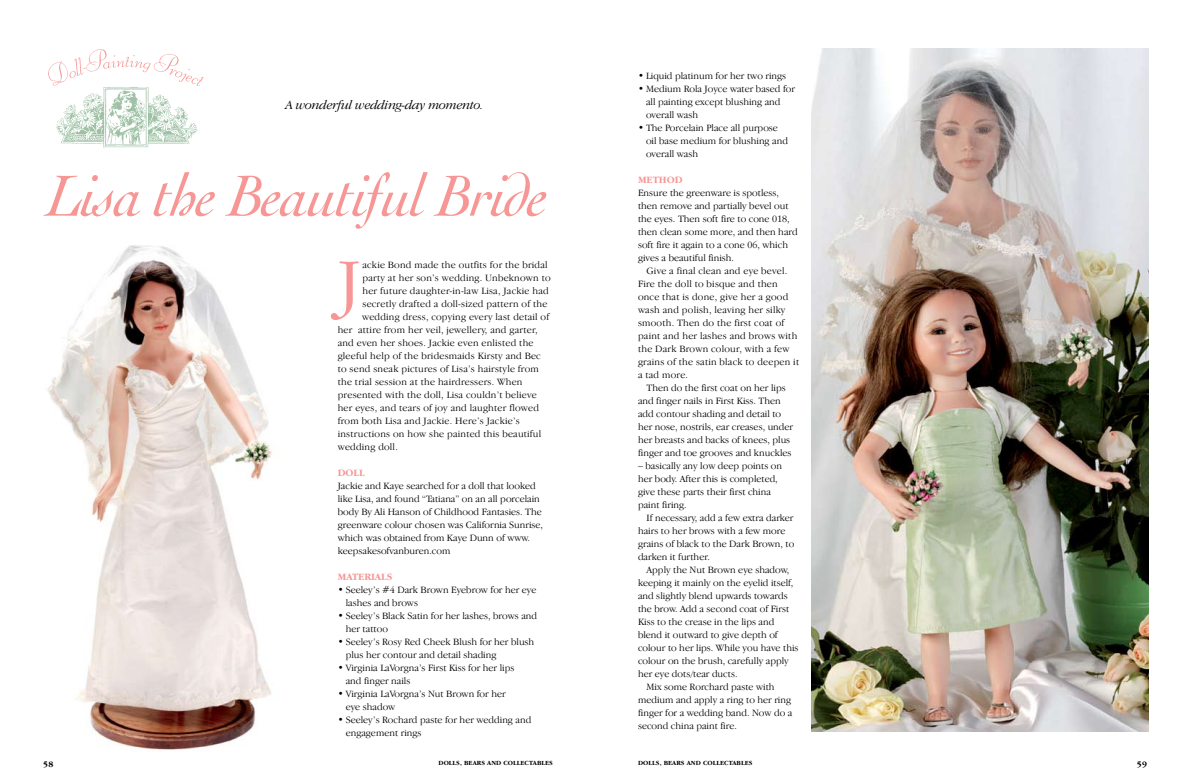
<style>
.page{position:relative;width:1191px;height:783px;background:#fff}
.page>*{position:absolute;margin:0;border:0;box-sizing:border-box;transform-origin:0 0}
.t1{font:300 71.9px "Garamond IT Cby BT";color:#f69795}
.t2{font:italic 61px "Cochin";letter-spacing:-.025em;color:#f69795}
.t3{font:italic 300 13px "Garamond IT Cby BT";letter-spacing:-.02em;color:#000}
.t4{font:300 10px/13px "Garamond IT Cby BT";color:#000}
.t5{font:300 10px/13px "Garamond IT Cby BT";letter-spacing:.02em;color:#000}
.t6{font:700 10px "Garamond IT Cby BT";color:#f69795}
.t7{font:700 8.5px "Garamond IT Cby BT";color:#000}
.t8{font:700 6.5px "Garamond IT Cby BT";letter-spacing:.015em;color:#000}
</style>
<div class="page">
<img style="left:48px;top:49px;width:143px;height:27px">
<img style="left:48px;top:76px;width:156px;height:72px">
<img style="left:47px;top:245px;width:225px;height:505px">
<img style="left:812px;top:48px;width:336px;height:683px">
<h3 class="t3" style="left:286px;top:97px;width:200px">A wonderful wedding-day momento.</h3>
<h2 class="t2" style="left:47px;top:161px;width:503px">Lisa the Beautiful Bride</h2>
<h1 class="t1" style="left:338px;top:241px;width:25px">J</h1>
<p class="t5" style="left:362px;top:258px;width:187px">ackie Bond made the outfits for the bridal</p>
<p class="t5" style="left:362px;top:271px;width:190px">party at her son’s wedding. Unbeknown to</p>
<p class="t5" style="left:362px;top:284px;width:188px">her future daughter-in-law Lisa, Jackie had</p>
<p class="t5" style="left:362px;top:297px;width:186px">secretly drafted a doll-sized pattern of the</p>
<p class="t5" style="left:362px;top:310px;width:189px">wedding dress, copying every last detail of</p>
<p class="t5" style="left:338px;top:323px;width:201px">her attire from her veil, jewellery, and garter,</p>
<p class="t5" style="left:338px;top:336px;width:197px">and even her shoes. Jackie even enlisted the</p>
<p class="t5" style="left:338px;top:349px;width:205px">gleeful help of the bridesmaids Kirsty and Bec</p>
<p class="t5" style="left:338px;top:362px;width:203px">to send sneak pictures of Lisa’s hairstyle from</p>
<p class="t5" style="left:338px;top:375px;width:186px">the trial session at the hairdressers. When</p>
<p class="t5" style="left:338px;top:388px;width:200px">presented with the doll, Lisa couldn’t believe</p>
<p class="t5" style="left:338px;top:401px;width:203px">her eyes, and tears of joy and laughter flowed</p>
<p class="t5" style="left:338px;top:414px;width:183px">from both Lisa and Jackie. Here’s Jackie’s</p>
<p class="t5" style="left:338px;top:427px;width:205px">instructions on how she painted this beautiful</p>
<p class="t5" style="left:338px;top:440px;width:62px">wedding doll.</p>
<p class="t6" style="left:338px;top:467px;width:28px">DOLL</p>
<p class="t4" style="left:338px;top:479px;width:207px">Jackie and Kaye searched for a doll that looked like Lisa, and found “Tatiana” on an all porcelain body By Ali Hanson of Childhood Fantasies. The greenware colour chosen was California Sunrise, which was obtained from Kaye Dunn of www. keepsakesofvanburen.com</p>
<p class="t6" style="left:338px;top:571px;width:56px">MATERIALS</p>
<p class="t4" style="left:346px;top:583px;width:192px;text-indent:-8px">• Seeley’s #4 Dark Brown Eyebrow for her eye lashes and brows</p>
<p class="t4" style="left:346px;top:609px;width:193px;text-indent:-8px">• Seeley’s Black Satin for her lashes, brows and her tattoo</p>
<p class="t4" style="left:346px;top:635px;width:190px;text-indent:-8px">• Seeley’s Rosy Red Cheek Blush for her blush plus her contour and detail shading</p>
<p class="t4" style="left:346px;top:661px;width:170px;text-indent:-8px">• Virginia LaVorgna’s First Kiss for her lips and finger nails</p>
<p class="t4" style="left:346px;top:687px;width:161px;text-indent:-8px">• Virginia LaVorgna’s Nut Brown for her eye shadow</p>
<p class="t4" style="left:346px;top:713px;width:187px;text-indent:-8px">• Seeley’s Rochard paste for her wedding and engagement rings</p>
<p class="t4" style="left:638px;top:69px;width:150px">• Liquid platinum for her two rings</p>
<p class="t4" style="left:646px;top:82px;width:151px;text-indent:-8px">• Medium Rola Joyce water based for all painting except blushing and overall wash</p>
<p class="t4" style="left:646px;top:121px;width:143px;text-indent:-8px">• The Porcelain Place all purpose oil base medium for blushing and overall wash</p>
<p class="t6" style="left:638px;top:174px;width:46px">METHOD</p>
<p class="t4" style="left:638px;top:186px;width:161px">Ensure the greenware is spotless, then remove and partially bevel out the eyes. Then soft fire to cone 018, then clean some more, and then hard soft fire it again to a cone 06, which gives a beautiful finish.</p>
<p class="t5" style="left:638px;top:264px;width:163px;text-indent:9px">Give a final clean and eye bevel.<br>Fire the doll to bisque and then once that is done, give her a good wash and polish, leaving her silky smooth. Then do the first coat of paint and her lashes and brows with the Dark Brown colour, with a few grains of the satin black to deepen it a tad more.</p>
<p class="t4" style="left:638px;top:381px;width:157px;text-indent:9px">Then do the first coat on her lips and finger nails in First Kiss. Then add contour shading and detail to her nose, nostrils, ear creases, under her breasts and backs of knees, plus finger and toe grooves and knuckles</p>
<p class="t4" style="left:638px;top:459px;width:146px">– basically any low deep points on her body. After this is completed, give these parts their first china paint firing.</p>
<p class="t4" style="left:638px;top:511px;width:158px;text-indent:9px">If necessary, add a few extra darker hairs to her brows with a few more grains of black to the Dark Brown, to darken it further.</p>
<p class="t4" style="left:646px;top:563px;width:144px">Apply the Nut Brown eye shadow,</p>
<p class="t4" style="left:638px;top:576px;width:157px">keeping it mainly on the eyelid itself,</p>
<p class="t4" style="left:638px;top:589px;width:151px">and slightly blend upwards towards</p>
<p class="t4" style="left:638px;top:602px;width:153px">the brow. Add a second coat of First</p>
<p class="t4" style="left:638px;top:615px;width:138px">Kiss to the crease in the lips and</p>
<p class="t4" style="left:638px;top:628px;width:141px">blend it outward to give depth of</p>
<p class="t4" style="left:638px;top:641px;width:162px">colour to her lips. While you have this</p>
<p class="t4" style="left:638px;top:654px;width:152px">colour on the brush, carefully apply</p>
<p class="t4" style="left:638px;top:667px;width:101px">her eye dots/tear ducts.</p>
<p class="t4" style="left:646px;top:680px;width:130px">Mix some Rorchard paste with</p>
<p class="t4" style="left:638px;top:693px;width:155px">medium and apply a ring to her ring</p>
<p class="t4" style="left:638px;top:706px;width:156px">finger for a wedding band. Now do a</p>
<p class="t4" style="left:638px;top:719px;width:100px">second china paint fire.</p>
<p class="t7" style="left:43px;top:759px;width:12px">58</p>
<p class="t8" style="left:438px;top:759px;width:116px">DOLLS, BEARS AND COLLECTABLES</p>
<p class="t8" style="left:638px;top:759px;width:116px">DOLLS, BEARS AND COLLECTABLES</p>
<p class="t7" style="left:1136px;top:759px;width:12px">59</p>
</div>
